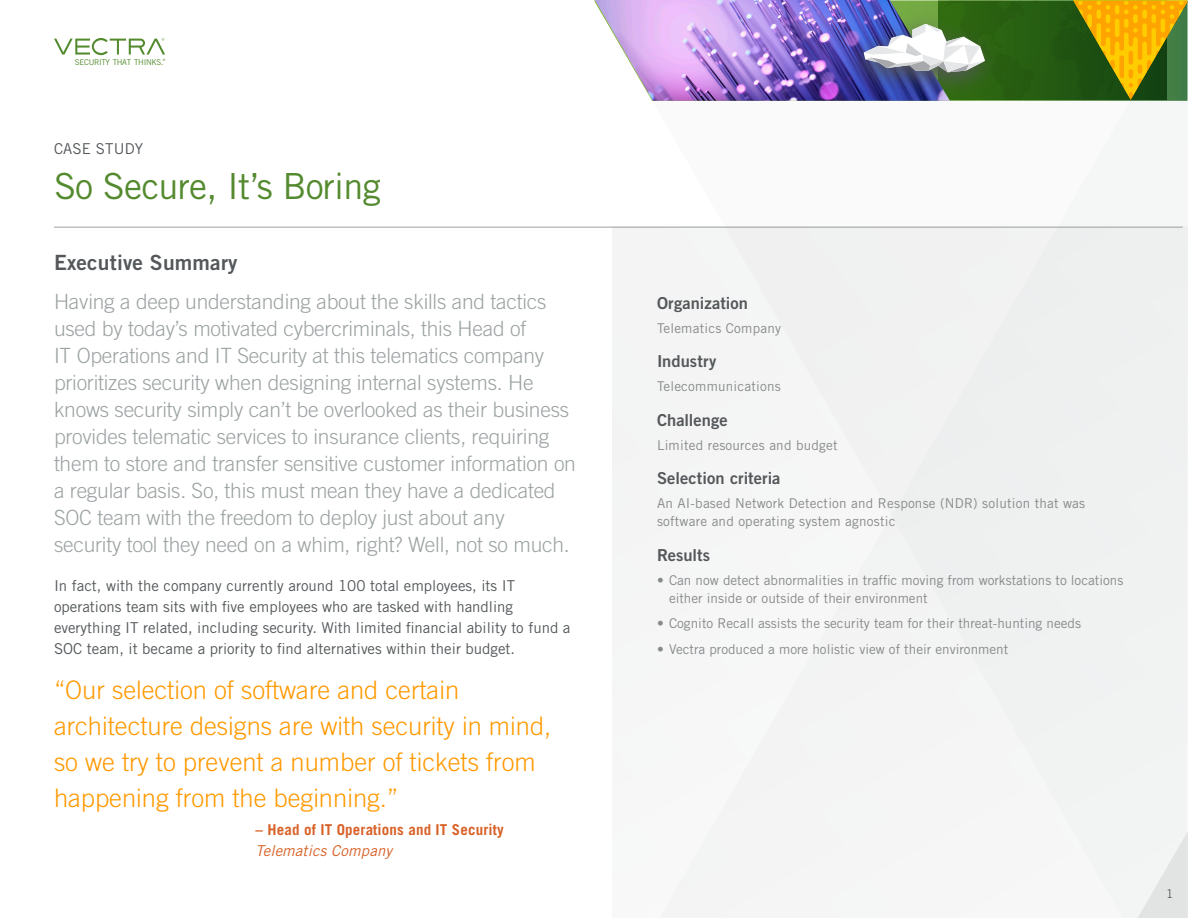
<style>
.page{position:relative;width:1188px;height:918px;background:#fff}
.page>*{position:absolute;margin:0;border:0;box-sizing:border-box;transform-origin:0 0}
.t1{font:36px "Trade Gothic LT Std";letter-spacing:-.02em;color:#548a2e}
.quote_orange{font:300 25.5px/36px "Trade Gothic LT Std";color:#f90}
.intro{font:300 21px/27px "Trade Gothic LT Std";letter-spacing:-.01em;color:#9ca2a3}
.subhead{font:21px "Trade Gothic LT Std Bd 2";letter-spacing:.01em;color:#54585a}
.Sidebar_Head{font:16.5px "Trade Gothic LT Std Bd 2";letter-spacing:.005em;color:#54585a}
.Sidebar_Head_-_FIRST{font:16.5px "Trade Gothic LT Std Bd 2";letter-spacing:.005em;color:#54585a}
.bodycopy{font:15px/21px "Trade Gothic LT Std";color:#54585a}
.attribName{font:700 15px "Trade Gothic LT Std";letter-spacing:.01em;color:#d86127}
.AttribTitComp{font:italic 15px "Trade Gothic LT Std";letter-spacing:.01em;color:#d86127}
.Sidebar_Body{font:13.5px/18px "Trade Gothic LT Std";color:#878a8b}
.t2{font:12px "Trade Gothic LT Std";color:#54585a}
.t3{font:7.95px "Trade Gothic LT Std";letter-spacing:-.04em;color:#548a2e}
.t4{font:3.3px "Trade Gothic LT Std";color:#548a2e}
</style>
<div class="page">
<div style="left:612px;top:227px;width:576px;height:691px;background:#f3f4f4"></div>
<img style="left:595px;top:0;width:157px;height:101px">
<img style="left:752px;top:0;width:338px;height:101px">
<svg style="left:864px;top:0;width:323px;height:100px;background:#6a7d3e"></svg>
<svg style="left:54px;top:38px;width:111px;height:17px"></svg>
<hr style="left:54px;top:227px;width:1129px;height:1px;background:#9ea2a2">
<p class="t3" style="left:75px;top:57px;width:90px">SECURITY THAT THINKS.</p>
<p class="t4" style="left:163px;top:58px;width:4px">®</p>
<p class="bodycopy" style="left:54px;top:138px;width:91px">CASE STUDY</p>
<p class="t1" style="left:54px;top:164px;width:328px">So Secure, It’s Boring</p>
<p class="subhead" style="left:54px;top:250px;width:185px">Executive Summary</p>
<p class="intro" style="left:54px;top:288px;width:523px">Having a deep understanding about the skills and tactics used by today’s motivated cybercriminals, this Head of<br>IT Operations and IT Security at this telematics company prioritizes security when designing internal systems. He knows security simply can’t be overlooked as their business provides telematic services to insurance clients, requiring them to store and transfer sensitive customer information on a regular basis. So, this must mean they have a dedicated SOC team with the freedom to deploy just about any security tool they need on a whim, right? Well, not so much.</p>
<p class="bodycopy" style="left:54px;top:575px;width:518px">In fact, with the company currently around 100 total employees, its IT operations team sits with five employees who are tasked with handling everything IT related, including security. With limited financial ability to fund a SOC team, it became a priority to find alternatives within their budget.</p>
<p class="quote_orange" style="left:54px;top:671px;width:499px">“Our selection of software and certain architecture designs are with security in mind, so we try to prevent a number of tickets from happening from the beginning.”</p>
<p class="attribName" style="left:256px;top:821px;width:250px">– Head of IT Operations and IT Security</p>
<p class="AttribTitComp" style="left:256px;top:842px;width:138px">Telematics Company</p>
<p class="Sidebar_Head_-_FIRST" style="left:657px;top:293px;width:93px">Organization</p>
<p class="Sidebar_Body" style="left:657px;top:319px;width:126px">Telematics Company</p>
<p class="Sidebar_Head" style="left:657px;top:351px;width:61px">Industry</p>
<p class="Sidebar_Body" style="left:657px;top:377px;width:125px">Telecommunications</p>
<p class="Sidebar_Head" style="left:657px;top:410px;width:72px">Challenge</p>
<p class="Sidebar_Body" style="left:657px;top:436px;width:182px">Limited resources and budget</p>
<p class="Sidebar_Head" style="left:657px;top:468px;width:125px">Selection criteria</p>
<p class="Sidebar_Body" style="left:657px;top:494px;width:430px">An AI-based Network Detection and Response (NDR) solution that was software and operating system agnostic</p>
<p class="Sidebar_Head" style="left:657px;top:545px;width:55px">Results</p>
<p class="Sidebar_Body" style="left:669px;top:571px;width:456px;text-indent:-12px">• Can now detect abnormalities in traffic moving from workstations to locations either inside or outside of their environment</p>
<p class="Sidebar_Body" style="left:657px;top:614px;width:426px">• Cognito Recall assists the security team for their threat-hunting needs</p>
<p class="Sidebar_Body" style="left:657px;top:640px;width:353px">• Vectra produced a more holistic view of their environment</p>
<p class="t2" style="left:1166px;top:886px;width:9px">1</p>
</div>
